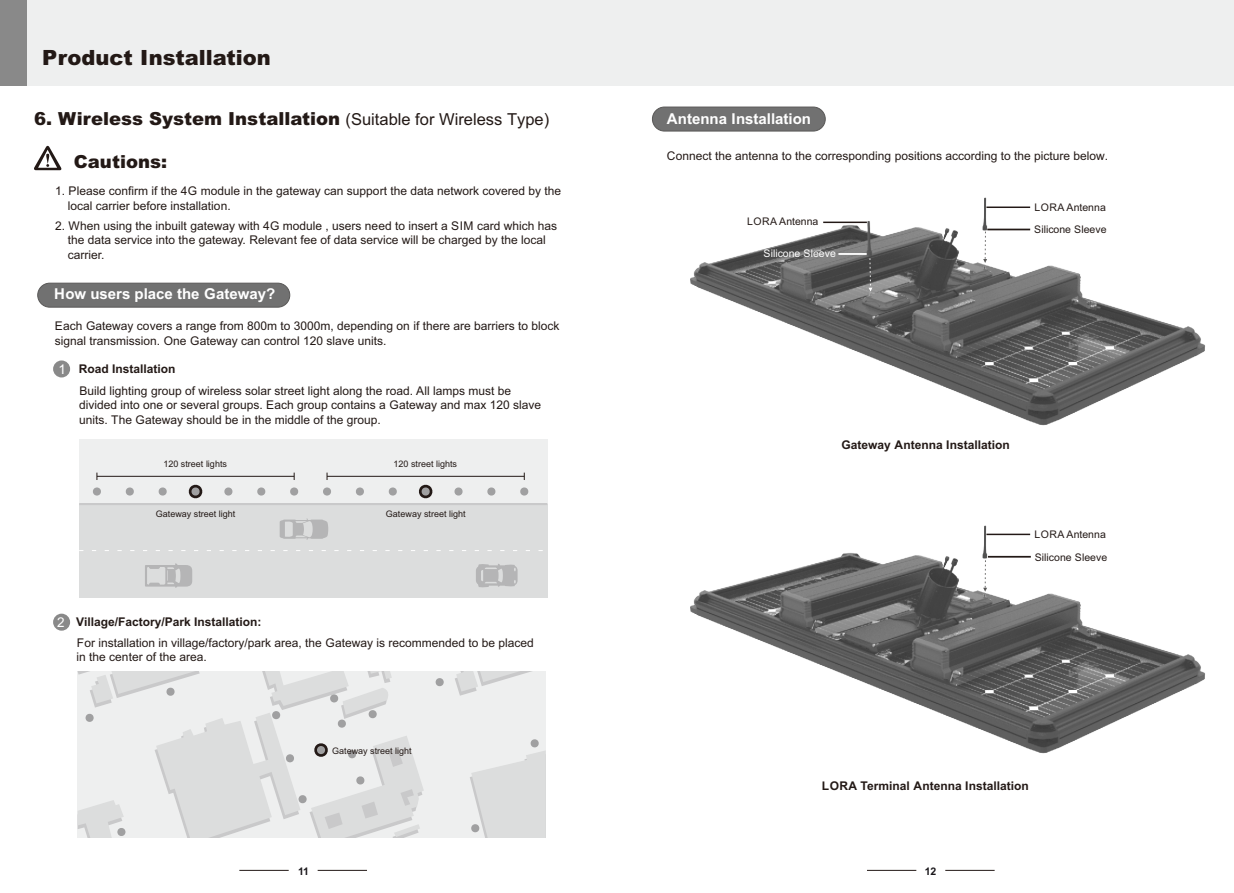
<style>
.page{position:relative;width:1234px;height:893px;background:#fff}
.page>*{position:absolute;margin:0;border:0;box-sizing:border-box;transform-origin:0 0}
.t1{font:900 21px "Arial";color:#231916}
.t2{font:900 18px "Arial";color:#231916}
.t3{font:700 15px "Arial";color:#fff}
.t4{font:13.5px "Arial";color:#fff}
.t5{font:12px/14.7px "Arial";color:#231916}
.t6{font:700 12px "Arial";color:#231916}
.t7{font:10.5px "Arial";color:#231916}
.t8{font:10.5px "Arial";color:#fff}
.t9{font:700 10.5px "Arial";color:#1a171b}
.t10{font:9px "Arial";color:#231916}
.s1{font-weight:400;font-size:16.5px}
</style>
<div class="page">
<img style="left:690px;top:198px;width:515px;height:228px">
<img style="left:690px;top:526px;width:515px;height:228px">
<hr style="left:239px;top:870px;width:49px;height:1px;background:#231916">
<hr style="left:317px;top:870px;width:50px;height:1px;background:#231916">
<hr style="left:866px;top:870px;width:50px;height:1px;background:#231916">
<hr style="left:945px;top:870px;width:49px;height:1px;background:#231916">
<div style="left:617px;top:0;width:616px;height:85px;background:#eeefef"></div>
<div style="left:27px;top:0;width:590px;height:85px;background:#eeefef"></div>
<div style="left:0;top:0;width:27px;height:85px;background:#898989"></div>
<div style="left:37px;top:283px;width:253px;height:25px;background:#717171;border:1px solid #595857;border-radius:12px"></div>
<svg style="left:34px;top:145px;width:28px;height:25px"></svg>
<div style="left:53px;top:360px;width:17px;height:17px;background:#898989;border-radius:50%"></div>
<div style="left:79px;top:440px;width:468px;height:157px;background:#eeefef"></div>
<div style="left:79px;top:504px;width:468px;height:93px;background:#dcdddd"></div>
<div style="left:77px;top:671px;width:468px;height:167px;background:#eeefef"></div>
<svg style="left:455px;top:671px;width:77px;height:25px"></svg>
<svg style="left:435px;top:678px;width:9px;height:9px"></svg>
<svg style="left:470px;top:739px;width:75px;height:99px"></svg>
<svg style="left:78px;top:671px;width:346px;height:167px"></svg>
<svg style="left:290px;top:487px;width:8px;height:9px"></svg>
<svg style="left:257px;top:487px;width:9px;height:9px"></svg>
<svg style="left:224px;top:487px;width:9px;height:9px"></svg>
<svg style="left:188px;top:484px;width:15px;height:15px"></svg>
<svg style="left:158px;top:487px;width:9px;height:9px"></svg>
<svg style="left:93px;top:487px;width:8px;height:9px"></svg>
<svg style="left:520px;top:487px;width:8px;height:9px"></svg>
<svg style="left:487px;top:487px;width:8px;height:9px"></svg>
<svg style="left:454px;top:487px;width:9px;height:9px"></svg>
<svg style="left:419px;top:484px;width:14px;height:15px"></svg>
<svg style="left:356px;top:487px;width:8px;height:9px"></svg>
<svg style="left:323px;top:487px;width:8px;height:9px"></svg>
<svg style="left:125px;top:487px;width:9px;height:9px"></svg>
<svg style="left:388px;top:487px;width:9px;height:9px"></svg>
<hr style="left:97px;top:476px;width:197px;height:1px;background:#231916">
<hr style="left:327px;top:476px;width:197px;height:1px;background:#231916">
<hr style="left:79px;top:503px;width:468px;height:2px;background:#c9c9ca">
<svg style="left:79px;top:550px;width:464px;height:1px"></svg>
<svg style="left:279px;top:519px;width:49px;height:21px"></svg>
<svg style="left:476px;top:564px;width:41px;height:24px"></svg>
<svg style="left:145px;top:563px;width:47px;height:25px"></svg>
<div style="left:53px;top:614px;width:17px;height:17px;background:#898989;border-radius:50%"></div>
<div style="left:652px;top:107px;width:173px;height:24px;background:#717171;border:1px solid #595857;border-radius:12px"></div>
<hr style="left:986px;top:207px;width:43px;height:1px;background:#231916">
<hr style="left:823px;top:222px;width:43px;height:1px;background:#231916">
<hr style="left:986px;top:534px;width:43px;height:1px;background:#231916">
<hr style="left:987px;top:229px;width:42px;height:1px;background:#231916">
<hr style="left:987px;top:556px;width:43px;height:1px;background:#231916">
<svg style="left:982px;top:232px;width:4px;height:31px"></svg>
<svg style="left:838px;top:254px;width:34px;height:38px"></svg>
<svg style="left:982px;top:560px;width:4px;height:32px"></svg>
<h1 class="t1" style="left:42px;top:50px;width:230px">Product Installation</h1>
<h2 class="t2" style="left:34px;top:112px;width:516px">6. Wireless System Installation <span class="s1">(Suitable for Wireless Type)</span></h2>
<h2 class="t2" style="left:74px;top:156px;width:95px">Cautions:</h2>
<p class="t5" style="left:68px;top:184px;width:495px;text-indent:-13px">1. Please confirm if the 4G module in the gateway can support the data network covered by the local carrier before installation.</p>
<p class="t5" style="left:68px;top:219px;width:490px;text-indent:-13px">2. When using the inbuilt gateway with 4G module , users need to insert a SIM card which has the data service into the gateway. Relevant fee of data service will be charged by the local carrier.</p>
<p class="t3" style="left:54px;top:288px;width:222px">How users place the Gateway?</p>
<p class="t5" style="left:55px;top:320px;width:506px">Each Gateway covers a range from 800m to 3000m, depending on if there are barriers to block signal transmission. One Gateway can control 120 slave units.</p>
<p class="t4" style="left:58px;top:364px;width:9px">1</p>
<p class="t6" style="left:79px;top:365px;width:98px">Road Installation</p>
<p class="t5" style="left:79px;top:384px;width:463px">Build lighting group of wireless solar street light along the road. All lamps must be divided into one or several groups. Each group contains a Gateway and max 120 slave units. The Gateway should be in the middle of the group.</p>
<p class="t10" style="left:163px;top:461px;width:65px">120 street lights</p>
<p class="t10" style="left:393px;top:461px;width:65px">120 street lights</p>
<p class="t10" style="left:156px;top:511px;width:81px">Gateway street light</p>
<p class="t10" style="left:386px;top:511px;width:81px">Gateway street light</p>
<p class="t4" style="left:57px;top:617px;width:9px">2</p>
<p class="t6" style="left:76px;top:617px;width:187px">Village/Factory/Park Installation:</p>
<p class="t5" style="left:77px;top:636px;width:459px">For installation in village/factory/park area, the Gateway is recommended to be placed in the center of the area.</p>
<p class="t10" style="left:332px;top:747px;width:81px">Gateway street light</p>
<p class="t3" style="left:666px;top:113px;width:146px">Antenna Installation</p>
<p class="t5" style="left:666px;top:149px;width:443px">Connect the antenna to the corresponding positions according to the picture below.</p>
<p class="t7" style="left:747px;top:217px;width:73px">LORA Antenna</p>
<p class="t8" style="left:763px;top:249px;width:74px">Silicone Sleeve</p>
<p class="t7" style="left:1034px;top:203px;width:73px">LORA Antenna</p>
<p class="t7" style="left:1033px;top:226px;width:74px">Silicone Sleeve</p>
<p class="t6" style="left:841px;top:440px;width:170px">Gateway Antenna Installation</p>
<p class="t7" style="left:1034px;top:530px;width:73px">LORA Antenna</p>
<p class="t7" style="left:1034px;top:553px;width:74px">Silicone Sleeve</p>
<p class="t6" style="left:821px;top:782px;width:208px">LORA Terminal Antenna Installation</p>
<p class="t9" style="left:298px;top:867px;width:13px">11</p>
<p class="t9" style="left:924px;top:867px;width:13px">12</p>
</div>
